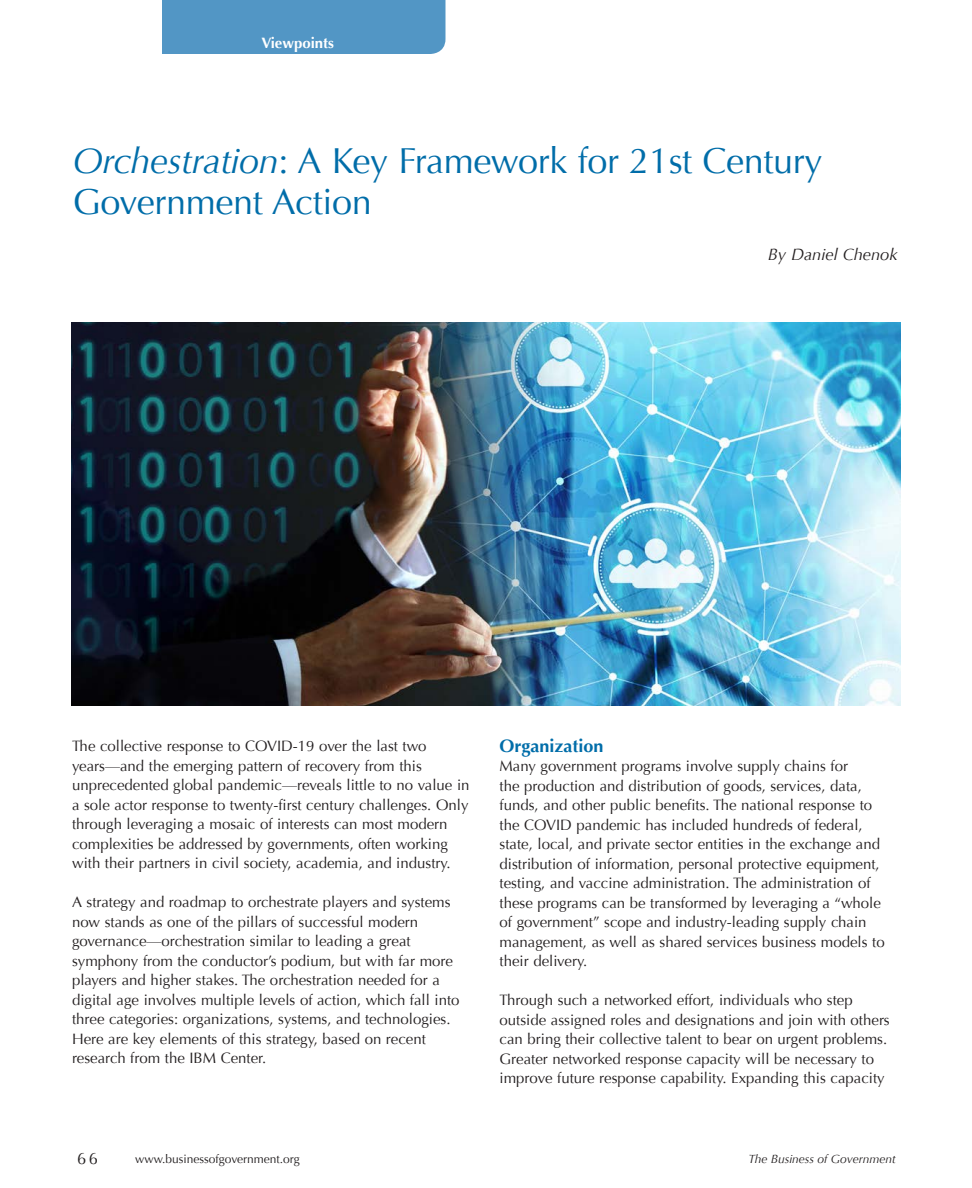
<style>
.page{position:relative;width:972px;height:1188px;background:#fff}
.page>*{position:absolute;margin:0;border:0;box-sizing:border-box;transform-origin:0 0}
.t1{font:36px/40.5px "Optima";letter-spacing:-.01em;color:#006da9}
.t2{font:700 18px "Optima";color:#006da9}
.t3{font:italic 16.5px "Optima";color:#231f20}
.t4{font:16.5px "Optima";color:#231f20}
.t5{font:15px/19.5px "Optima";color:#231f20}
.t6{font:700 15px "Optima";color:#fff}
.t7{font:12px "Optima";color:#231f20}
.t8{font:italic 12px "Optima";color:#231f20}
.s1{font-style:italic}
</style>
<div class="page">
<div style="left:162px;top:0;width:284px;height:54px;background:#5296c5"></div>
<img style="left:71px;top:323px;width:830px;height:382px">
<p class="t6" style="left:261px;top:34px;width:74px">Viewpoints</p>
<h1 class="t1" style="left:73px;top:141px;width:751px"><span class="s1">Orchestration</span>: A Key Framework for 21st Century<br>Government Action</h1>
<p class="t3" style="left:768px;top:245px;width:131px">By Daniel Chenok</p>
<p class="t5" style="left:72px;top:737px;width:399px">The collective response to COVID-19 over the last two years—and the emerging pattern of recovery from this unprecedented global pandemic—reveals little to no value in a sole actor response to twenty-first century challenges. Only through leveraging a mosaic of interests can most modern complexities be addressed by governments, often working with their partners in civil society, academia, and industry.</p>
<p class="t5" style="left:72px;top:893px;width:389px">A strategy and roadmap to orchestrate players and systems now stands as one of the pillars of successful modern governance—orchestration similar to leading a great symphony from the conductor’s podium, but with far more players and higher stakes. The orchestration needed for a digital age involves multiple levels of action, which fall into three categories: organizations, systems, and technologies.<br>Here are key elements of this strategy, based on recent research from the IBM Center.</p>
<p class="t2" style="left:500px;top:735px;width:106px">Organization</p>
<p class="t5" style="left:500px;top:756px;width:387px">Many government programs involve supply chains for<br>the production and distribution of goods, services, data, funds, and other public benefits. The national response to the COVID pandemic has included hundreds of federal, state, local, and private sector entities in the exchange and distribution of information, personal protective equipment, testing, and vaccine administration. The administration of these programs can be transformed by leveraging a “whole of government” scope and industry-leading supply chain management, as well as shared services business models to their delivery.</p>
<p class="t5" style="left:500px;top:990px;width:392px">Through such a networked effort, individuals who step outside assigned roles and designations and join with others can bring their collective talent to bear on urgent problems.<br>Greater networked response capacity will be necessary to improve future response capability. Expanding this capacity</p>
<p class="t4" style="left:77px;top:1149px;width:22px">66</p>
<p class="t7" style="left:135px;top:1152px;width:166px">www.businessofgovernment.org</p>
<p class="t8" style="left:749px;top:1152px;width:149px">The Business of Government</p>
</div>
